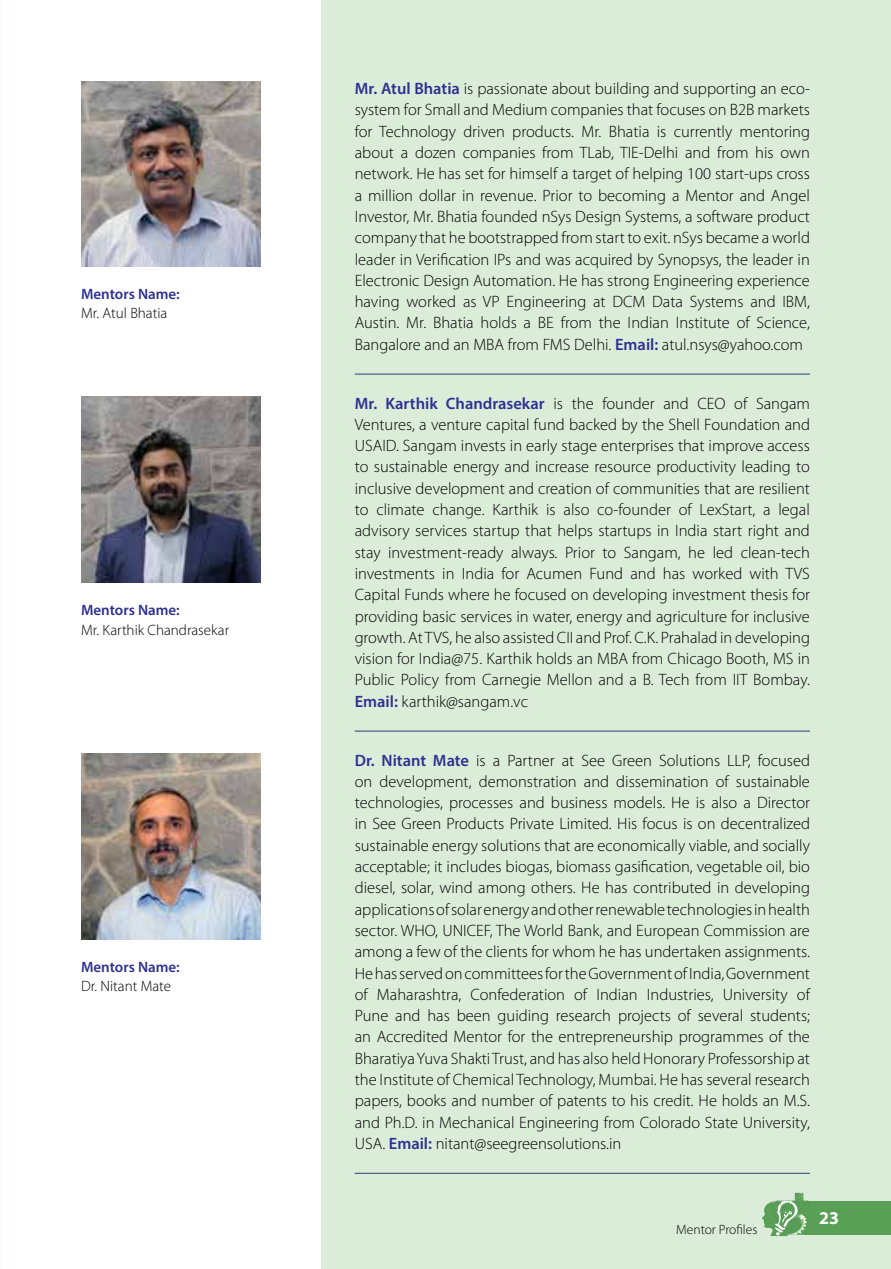
<style>
.page{position:relative;width:891px;height:1269px;background:#fff}
.page>*{position:absolute;margin:0;border:0;box-sizing:border-box;transform-origin:0 0}
.t1{font:700 18px "Myriad Pro";color:#fff}
.t2{font:300 16.5px/21.3px "Myriad Pro";color:#000;text-align:justify}
.t3{font:300 15px "Myriad Pro";color:#000}
.t4{font:600 15px "Myriad Pro";color:#2e3092}
.t5{font:300 13.5px "Myriad Pro";color:#000}
.s1{font-weight:600;color:#2e3092}
</style>
<div class="page">
<div style="left:322px;top:0;width:569px;height:1269px;background:#dbedd9"></div>
<div style="left:805px;top:1201px;width:86px;height:34px;background:#59a056"></div>
<svg style="left:762px;top:1193px;width:47px;height:43px"></svg>
<img style="left:771px;top:1193px;width:32px;height:21px">
<img style="left:783px;top:1214px;width:24px;height:21px">
<img style="left:81px;top:397px;width:180px;height:185px">
<img style="left:81px;top:754px;width:180px;height:185px">
<hr style="left:355px;top:374px;width:455px;height:1px;background:#224070">
<hr style="left:355px;top:731px;width:455px;height:1px;background:#224070">
<hr style="left:355px;top:1173px;width:455px;height:1px;background:#224070">
<img style="left:81px;top:81px;width:180px;height:186px">
<p class="t4" style="left:81px;top:284px;width:100px">Mentors Name:</p>
<p class="t3" style="left:81px;top:304px;width:88px">Mr. Atul Bhatia</p>
<p class="t4" style="left:81px;top:601px;width:100px">Mentors Name:</p>
<p class="t3" style="left:81px;top:621px;width:150px">Mr. Karthik Chandrasekar</p>
<p class="t4" style="left:81px;top:957px;width:100px">Mentors Name:</p>
<p class="t3" style="left:81px;top:977px;width:92px">Dr. Nitant Mate</p>
<p class="t2" style="left:355px;top:78px;width:457px"><span class="s1">Mr. Atul Bhatia</span> is passionate about building and supporting an eco&shy;system for Small and Medium companies that focuses on B2B markets for Technology driven products. Mr. Bhatia is currently mentoring about a dozen companies from TLab, TIE-Delhi and from his own network. He has set for himself a target of helping 100 start-ups cross a million dollar in revenue. Prior to becoming a Mentor and Angel Investor, Mr. Bhatia founded nSys Design Systems, a software product company that he bootstrapped from start to exit. nSys became a world leader in Verification IPs and was acquired by Synopsys, the leader in Electronic Design Automation. He has strong Engineering experience having worked as VP Engineering at DCM Data Systems and IBM, Austin. Mr. Bhatia holds a BE from the Indian Institute of Science, Bangalore and an MBA from FMS Delhi. <span class="s1">Email:</span> atul.nsys@yahoo.com</p>
<p class="t2" style="left:355px;top:392px;width:457px"><span class="s1">Mr. Karthik Chandrasekar</span> is the founder and CEO of Sangam Ventures, a venture capital fund backed by the Shell Foundation and USAID. Sangam invests in early stage enterprises that improve access to sustainable energy and increase resource productivity leading to inclusive development and creation of communities that are resilient to climate change. Karthik is also co-founder of LexStart, a legal advisory services startup that helps startups in India start right and stay investment-ready always. Prior to Sangam, he led clean-tech investments in India for Acumen Fund and has worked with TVS Capital Funds where he focused on developing investment thesis for providing basic services in water, energy and agriculture for inclusive growth. At TVS, he also assisted CII and Prof. C.K. Prahalad in developing vision for India@75. Karthik holds an MBA from Chicago Booth, MS in Public Policy from Carnegie Mellon and a B. Tech from IIT Bombay.<br><span class="s1">Email:</span> karthik@sangam.vc</p>
<p class="t2" style="left:355px;top:749px;width:457px"><span class="s1">Dr. Nitant Mate</span> is a Partner at See Green Solutions LLP, focused on development, demonstration and dissemination of sustainable technologies, processes and business models. He is also a Director in See Green Products Private Limited. His focus is on decentralized sustainable energy solutions that are economically viable, and socially acceptable; it includes biogas, biomass gasification, vegetable oil, bio diesel, solar, wind among others. He has contributed in developing applications of solar energy and other renewable technologies in health sector. WHO, UNICEF, The World Bank, and European Commission are among a few of the clients for whom he has undertaken assignments.<br>He has served on committees for the Government of India, Government of Maharashtra, Confederation of Indian Industries, University of Pune and has been guiding research projects of several students; an Accredited Mentor for the entrepreneurship programmes of the Bharatiya Yuva Shakti Trust, and has also held Honorary Professorship at the Institute of Chemical Technology, Mumbai. He has several research papers, books and number of patents to his credit. He holds an M.S. and Ph.D. in Mechanical Engineering from Colorado State University, USA. <span class="s1">Email:</span> nitant@seegreensolutions.in</p>
<p class="t5" style="left:676px;top:1222px;width:67px">Mentor Profile</p>
<p class="t1" style="left:819px;top:1206px;width:21px">23</p>
</div>
